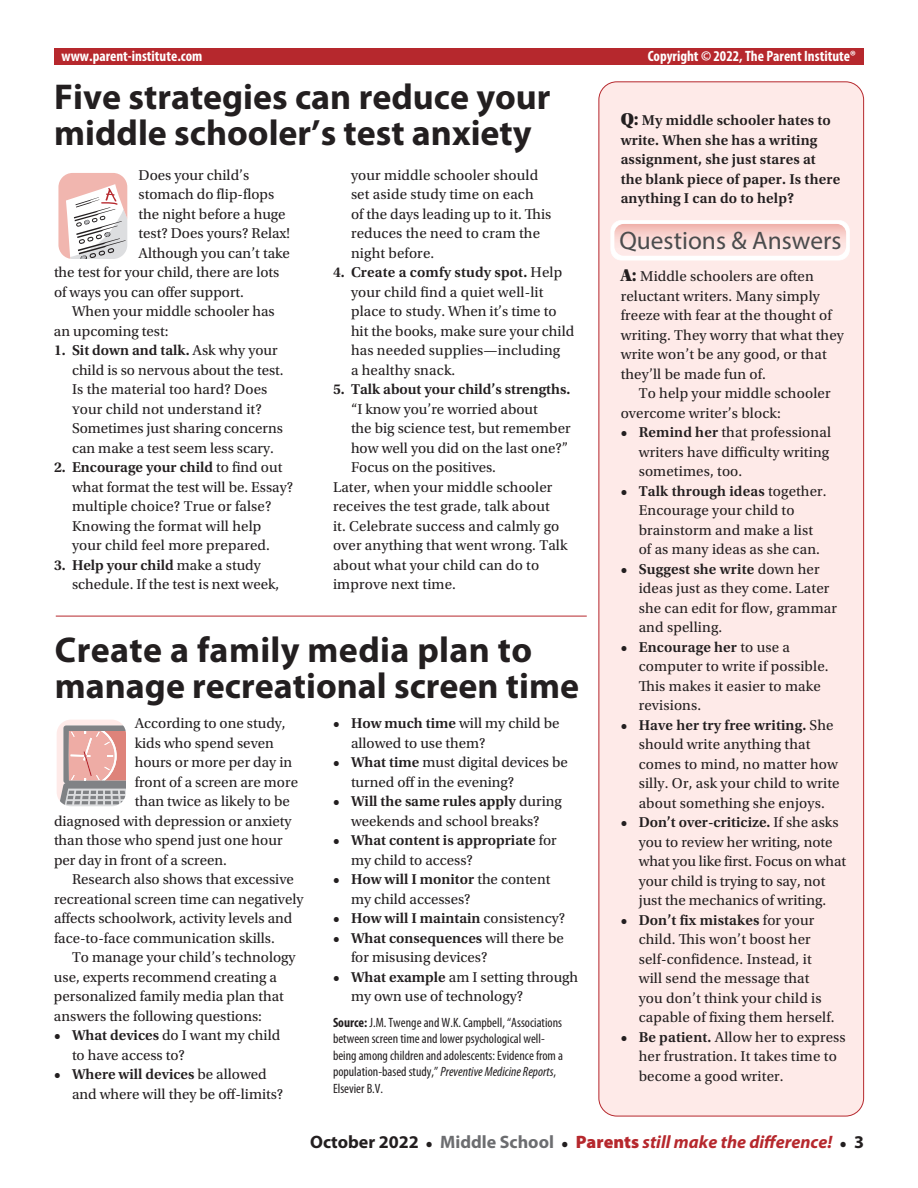
<style>
.page{position:relative;width:918px;height:1188px;background:#fff}
.page>*{position:absolute;margin:0;border:0;box-sizing:border-box;transform-origin:0 0}
.t1{font:700 36px/36px "Myriad Pro";color:#231f20}
.t2{font:25.35px "Block Berthold BQ";color:#4b4c4d}
.t3{font:italic 700 18px "Myriad Pro";color:#b6282d}
.t4{font:15px/19.5px "Utopia Std";color:#231f20}
.t5{font:600 15px/19.5px "Utopia Std";letter-spacing:.01em;color:#231f20}
.t6{font:700 condensed 15px "Myriad Pro";color:#fff}
.t7{font:condensed 13.5px/16.5px "Myriad Pro";color:#231f20}
.s1{font-weight:600}
.s2{font-weight:400}
.s3{font-weight:700}
.s4{font-style:italic}
.s5{font-family:"Utopia Std Black Headline";font-weight:400;font-size:18px}
.s6{font-family:"Utopia Std Black Headline";font-size:18px}
.s7{font-style:normal;color:#231f20}
.s8{font-family:"Utopia Std";font-style:normal;font-size:15px;color:#231f20}
.s9{font-style:normal;color:#6c6d70}
.s10{font-weight:900;font-style:normal}
</style>
<div class="page">
<div style="left:599px;top:82px;width:265px;height:1034px;background:#feeae8;border-radius:18px"></div>
<div style="left:54px;top:49px;width:810px;height:16px;background:#b6282d"></div>
<svg style="left:57px;top:720px;width:69px;height:87px;background:#d0afad"></svg>
<svg style="left:58px;top:173px;width:70px;height:86px"></svg>
<hr style="left:56px;top:616px;width:531px;height:1px;background:#b6282d">
<div style="left:610px;top:220px;width:240px;height:40px;background:#fff"></div>
<img style="left:614px;top:224px;width:232px;height:32px">
<p class="t6" style="left:62px;top:46px;width:142px">www.parent-institute.com</p>
<p class="t6" style="left:648px;top:46px;width:210px">Copyright © 2022, The Parent Institute®</p>
<h1 class="t1" style="left:54px;top:77px;width:498px">Five strategies can reduce your middle schooler’s test anxiety</h1>
<p class="t4" style="left:139px;top:165px;width:112px">Does your child’s</p>
<p class="t4" style="left:139px;top:185px;width:137px">stomach do flip-flops</p>
<p class="t4" style="left:139px;top:204px;width:149px">the night before a huge</p>
<p class="t4" style="left:139px;top:224px;width:153px">test? Does yours? Relax!</p>
<p class="t4" style="left:139px;top:243px;width:153px">Although you can’t take</p>
<p class="t4" style="left:54px;top:263px;width:227px">the test for your child, there are lots</p>
<p class="t4" style="left:54px;top:282px;width:191px">of ways you can offer support.</p>
<p class="t4" style="left:72px;top:302px;width:204px">When your middle schooler has</p>
<p class="t4" style="left:54px;top:321px;width:116px">an upcoming test:</p>
<p class="t4" style="left:72px;top:341px;width:213px;text-indent:-18px"><span class="s1">1. Sit down and talk.</span> Ask why your child is so nervous about the test.<br>Is the material too hard? Does your child not understand it?<br>Sometimes just sharing concerns can make a test seem less scary.</p>
<p class="t4" style="left:72px;top:458px;width:223px;text-indent:-18px"><span class="s1">2. Encourage your child</span> to find out what format the test will be. Essay? multiple choice? True or false?<br>Knowing the format will help your child feel more prepared.</p>
<p class="t4" style="left:72px;top:555px;width:209px;text-indent:-18px"><span class="s1">3. Help your child</span> make a study schedule. If the test is next week,</p>
<p class="t4" style="left:351px;top:165px;width:202px">your middle schooler should set aside study time on each<br>of the days leading up to it. This reduces the need to cram the night before.</p>
<p class="t4" style="left:351px;top:263px;width:225px;text-indent:-18px"><span class="s1">4. Create a comfy study spot.</span> Help your child find a quiet well-lit place to study. When it’s time to hit the books, make sure your child has needed supplies—including<br>a healthy snack.</p>
<p class="t5" style="left:333px;top:380px;width:239px">5. Talk about your child’s strengths.</p>
<p class="t4" style="left:351px;top:399px;width:188px">“I know you’re worried about</p>
<p class="t4" style="left:351px;top:419px;width:221px">the big science test, but remember</p>
<p class="t4" style="left:351px;top:438px;width:219px">how well you did on the last one?”</p>
<p class="t4" style="left:351px;top:458px;width:147px">Focus on the positives.</p>
<p class="t4" style="left:333px;top:477px;width:221px">Later, when your middle schooler</p>
<p class="t4" style="left:333px;top:497px;width:218px">receives the test grade, talk about</p>
<p class="t4" style="left:333px;top:516px;width:228px">it. Celebrate success and calmly go</p>
<p class="t4" style="left:333px;top:536px;width:236px">over anything that went wrong. Talk</p>
<p class="t4" style="left:333px;top:555px;width:208px">about what your child can do to</p>
<p class="t4" style="left:333px;top:575px;width:125px">improve next time.</p>
<h1 class="t1" style="left:55px;top:631px;width:526px">Create a family media plan to manage recreational screen time</h1>
<p class="t4" style="left:135px;top:714px;width:152px">According to one study,</p>
<p class="t4" style="left:135px;top:733px;width:141px">kids who spend seven</p>
<p class="t4" style="left:135px;top:753px;width:159px">hours or more per day in</p>
<p class="t4" style="left:135px;top:772px;width:165px">front of a screen are more</p>
<p class="t4" style="left:135px;top:792px;width:157px">than twice as likely to be</p>
<p class="t4" style="left:54px;top:811px;width:240px">diagnosed with depression or anxiety</p>
<p class="t4" style="left:54px;top:831px;width:230px">than those who spend just one hour</p>
<p class="t4" style="left:54px;top:850px;width:175px">per day in front of a screen.</p>
<p class="t4" style="left:72px;top:870px;width:223px">Research also shows that excessive</p>
<p class="t4" style="left:54px;top:889px;width:252px">recreational screen time can negatively</p>
<p class="t4" style="left:54px;top:909px;width:240px">affects schoolwork, activity levels and</p>
<p class="t4" style="left:54px;top:928px;width:222px">face-to-face communication skills.</p>
<p class="t4" style="left:72px;top:948px;width:226px">To manage your child’s technology</p>
<p class="t4" style="left:54px;top:967px;width:225px">use, experts recommend creating a</p>
<p class="t4" style="left:54px;top:987px;width:231px">personalized family media plan that</p>
<p class="t4" style="left:54px;top:1006px;width:210px">answers the following questions:</p>
<p class="t4" style="left:72px;top:1026px;width:210px;text-indent:-18px"><span class="s1">• What devices</span> do I want my child to have access to?</p>
<p class="t4" style="left:72px;top:1065px;width:213px;text-indent:-18px"><span class="s1">• Where will devices</span> be allowed and where will they be off-limits?</p>
<p class="t4" style="left:351px;top:714px;width:210px;text-indent:-18px"><span class="s1">• How much time</span> will my child be allowed to use them?</p>
<p class="t4" style="left:351px;top:753px;width:218px;text-indent:-18px"><span class="s1">• What time</span> must digital devices be turned off in the evening?</p>
<p class="t4" style="left:333px;top:792px;width:230px;text-align:center"><span class="s1">• Will the same rules apply</span> during weekends and school breaks?</p>
<p class="t5" style="left:351px;top:831px;width:207px;text-indent:-18px">• What content is appropriate <span class="s2">for my child to access?</span></p>
<p class="t4" style="left:351px;top:870px;width:201px;text-indent:-18px"><span class="s1">• How will I monitor</span> the content my child accesses?</p>
<p class="t5" style="left:333px;top:909px;width:234px">• How will I maintain <span class="s2">consistency?</span></p>
<p class="t4" style="left:351px;top:928px;width:214px;text-indent:-18px"><span class="s1">• What consequences</span> will there be for misusing devices?</p>
<p class="t4" style="left:351px;top:967px;width:229px;text-indent:-18px"><span class="s1">• What example</span> am I setting through my own use of technology?</p>
<p class="t7" style="left:333px;top:1014px;width:232px"><span class="s3">Source:</span> J.M. Twenge and W.K. Campbell, “Associations between screen time and lower psychological well&shy;being among children and adolescents: Evidence from a population-based study,” <span class="s4">Preventive Medicine Reports</span>, Elsevier B.V.</p>
<p class="t5" style="left:621px;top:111px;width:221px"><span class="s5">Q:</span> My middle schooler hates to write. When she has a writing assignment, she just stares at the blank piece of paper. Is there anything I can do to help?</p>
<h2 class="t2" style="left:619px;top:225px;width:224px">Questions &amp; Answers</h2>
<p class="t4" style="left:621px;top:267px;width:225px"><span class="s6">A:</span> Middle schoolers are often reluctant writers. Many simply freeze with fear at the thought of writing. They worry that what they write won’t be any good, or that they’ll be made fun of.</p>
<p class="t4" style="left:621px;top:384px;width:211px;text-indent:18px">To help your middle schooler overcome writer’s block:</p>
<p class="t4" style="left:639px;top:423px;width:194px;text-indent:-18px"><span class="s1">• Remind her</span> that professional writers have difficulty writing sometimes, too.</p>
<p class="t4" style="left:639px;top:482px;width:190px;text-indent:-18px"><span class="s1">• Talk through ideas</span> together.<br>Encourage your child to brainstorm and make a list of as many ideas as she can.</p>
<p class="t4" style="left:639px;top:560px;width:200px;text-indent:-18px"><span class="s1">• Suggest she write</span> down her ideas just as they come. Later she can edit for flow, grammar and spelling.</p>
<p class="t4" style="left:639px;top:638px;width:191px;text-indent:-18px"><span class="s1">• Encourage her</span> to use a computer to write if possible.<br>This makes it easier to make revisions.</p>
<p class="t4" style="left:639px;top:716px;width:202px;text-indent:-18px"><span class="s1">• Have her try free writing.</span> She should write anything that comes to mind, no matter how silly. Or, ask your child to write about something she enjoys.</p>
<p class="t4" style="left:639px;top:813px;width:209px;text-indent:-18px"><span class="s1">• Don’t over-criticize.</span> If she asks you to review her writing, note what you like first. Focus on what your child is trying to say, not just the mechanics of writing.</p>
<p class="t4" style="left:639px;top:911px;width:197px;text-indent:-18px"><span class="s1">• Don’t fix mistakes</span> for your child. This won’t boost her self-confidence. Instead, it will send the message that you don’t think your child is capable of fixing them herself.</p>
<p class="t4" style="left:639px;top:1028px;width:209px;text-indent:-18px"><span class="s1">• Be patient.</span> Allow her to express her frustration. It takes time to become a good writer.</p>
<p class="t3" style="left:310px;top:1130px;width:555px"><span class="s7">October 2022</span> <span class="s8">•</span> <span class="s9">Middle School</span> <span class="s8">•</span> <span class="s10">Parents</span> still make the difference! <span class="s8">•</span> <span class="s7">3</span></p>
</div>
